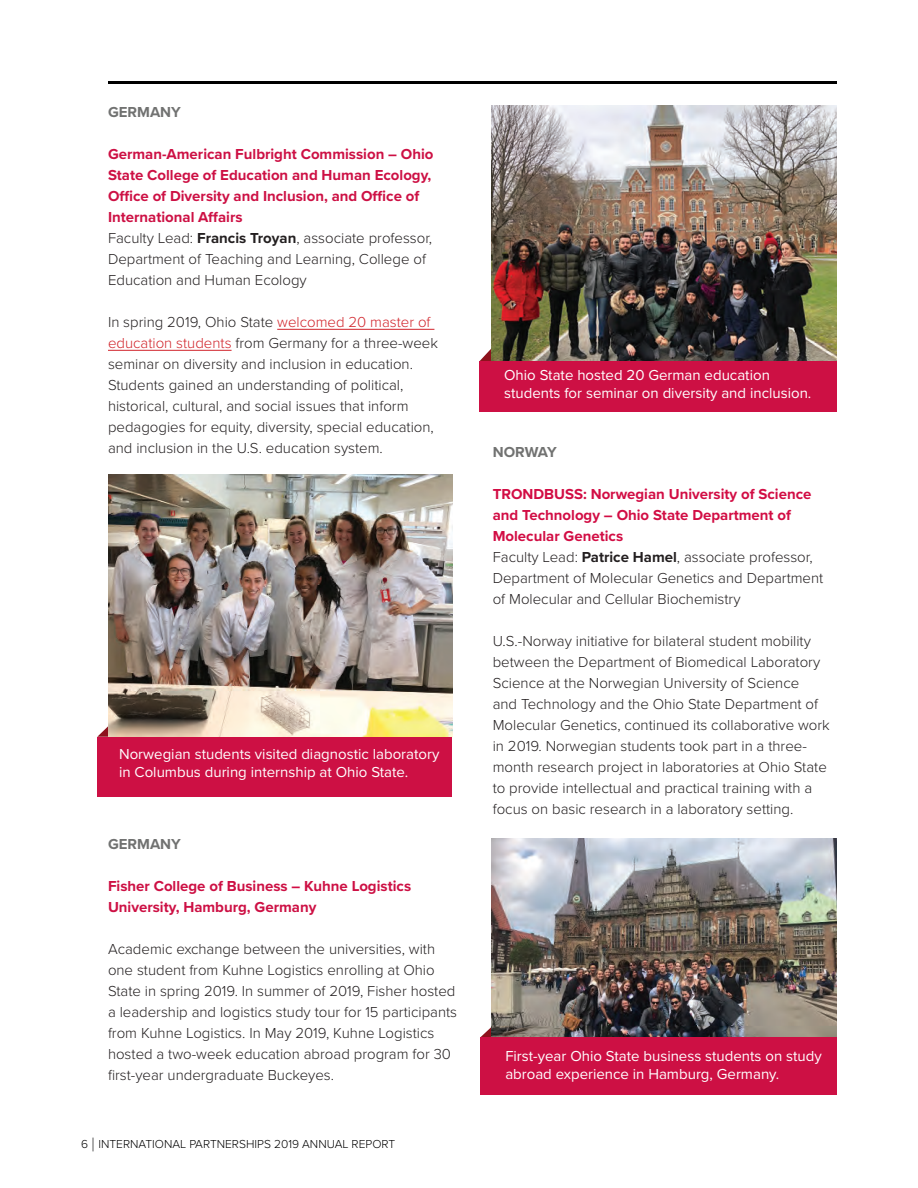
<style>
.page{position:relative;width:918px;height:1188px;background:#fff}
.page>*{position:absolute;margin:0;border:0;box-sizing:border-box;transform-origin:0 0}
.t1{font:300 15px/21px "Proxima Nova";color:#231f20}
.t2{font:700 15px/21px "Proxima Nova";color:#cd1044}
.t3{font:15px/18px "Proxima Nova";color:#fff}
.t4{font:700 15px "Proxima Nova";color:#717271}
.t5{font:300 12px "Proxima Nova";color:#000}
.s1{font-weight:300;color:#231f20}
.s2{color:#231f20}
.s3{color:#d1232a}
.s4{color:#d20d44}
.s5{font-family:"Proxima Nova T";font-weight:100;font-size:19.5px}
.s6{font-weight:700;color:#d20d44}
.s7{font-weight:700}
</style>
<div class="page">
<hr style="left:277px;top:329px;width:157px;height:1px;background:#d1232a">
<hr style="left:108px;top:350px;width:124px;height:1px;background:#d1232a">
<hr style="left:108px;top:81px;width:729px;height:3px;background:#000">
<div style="left:97px;top:737px;width:355px;height:59px;background:#cd1044"></div>
<svg style="left:97px;top:726px;width:11px;height:11px"></svg>
<img style="left:108px;top:474px;width:344px;height:263px">
<svg style="left:480px;top:349px;width:11px;height:12px"></svg>
<img style="left:491px;top:106px;width:346px;height:255px">
<div style="left:479px;top:361px;width:358px;height:51px;background:#cd1044"></div>
<svg style="left:481px;top:1027px;width:10px;height:10px"></svg>
<img style="left:491px;top:838px;width:346px;height:199px">
<div style="left:481px;top:1037px;width:356px;height:58px;background:#cd1044"></div>
<p class="t4" style="left:108px;top:101px;width:74px">GERMANY</p>
<p class="t2" style="left:108px;top:143px;width:327px">German-American Fulbright Commission – Ohio State College of Education and Human Ecology, Office of Diversity and Inclusion, and Office of International Affairs<br><span class="s1">Faculty Lead:</span> <span class="s2">Francis Troyan</span><span class="s1">, associate professor, Department of Teaching and Learning, College of Education and Human Ecology</span></p>
<p class="t1" style="left:108px;top:311px;width:331px">In spring 2019, Ohio State <span class="s3">welcomed 20 master of education students</span> from Germany for a three-week seminar on diversity and inclusion in education.<br>Students gained an understanding of political, historical, cultural, and social issues that inform pedagogies for equity, diversity, special education, and inclusion in the U.S. education system.</p>
<p class="t3" style="left:119px;top:745px;width:322px">Norwegian students visited diagnostic laboratory in Columbus during internship at Ohio State.</p>
<p class="t4" style="left:108px;top:833px;width:74px">GERMANY</p>
<p class="t2" style="left:108px;top:875px;width:305px">Fisher College of Business <span class="s4">–</span> Kuhne Logistics<br>University, Hamburg, Germany</p>
<p class="t1" style="left:108px;top:938px;width:351px">Academic exchange between the universities, with one student from Kuhne Logistics enrolling at Ohio State in spring 2019. In summer of 2019, Fisher hosted a leadership and logistics study tour for 15 participants from Kuhne Logistics. In May 2019, Kuhne Logistics hosted a two-week education abroad program for 30 first-year undergraduate Buckeyes.</p>
<p class="t5" style="left:81px;top:1135px;width:316px">6 <span class="s5">|</span> INTERNATIONAL PARTNERSHIPS 2019 ANNUAL REPORT</p>
<p class="t3" style="left:504px;top:366px;width:309px">Ohio State hosted 20 German education students for seminar on diversity and inclusion.</p>
<p class="t4" style="left:493px;top:441px;width:66px">NORWAY</p>
<p class="t1" style="left:493px;top:482px;width:332px"><span class="s6">TRONDBUSS: Norwegian University of Science and Technology – Ohio State Department of Molecular Genetics<br></span>Faculty Lead: <span class="s7">Patrice Hamel</span>, associate professor, Department of Molecular Genetics and Department of Molecular and Cellular Biochemistry</p>
<p class="t1" style="left:493px;top:629px;width:339px">U.S.-Norway initiative for bilateral student mobility between the Department of Biomedical Laboratory Science at the Norwegian University of Science<br>and Technology and the Ohio State Department of Molecular Genetics, continued its collaborative work in 2019. Norwegian students took part in a three&shy;month research project in laboratories at Ohio State to provide intellectual and practical training with a focus on basic research in a laboratory setting.</p>
<p class="t3" style="left:505px;top:1046px;width:318px">First-year Ohio State business students on study abroad experience in Hamburg, Germany.</p>
</div>
